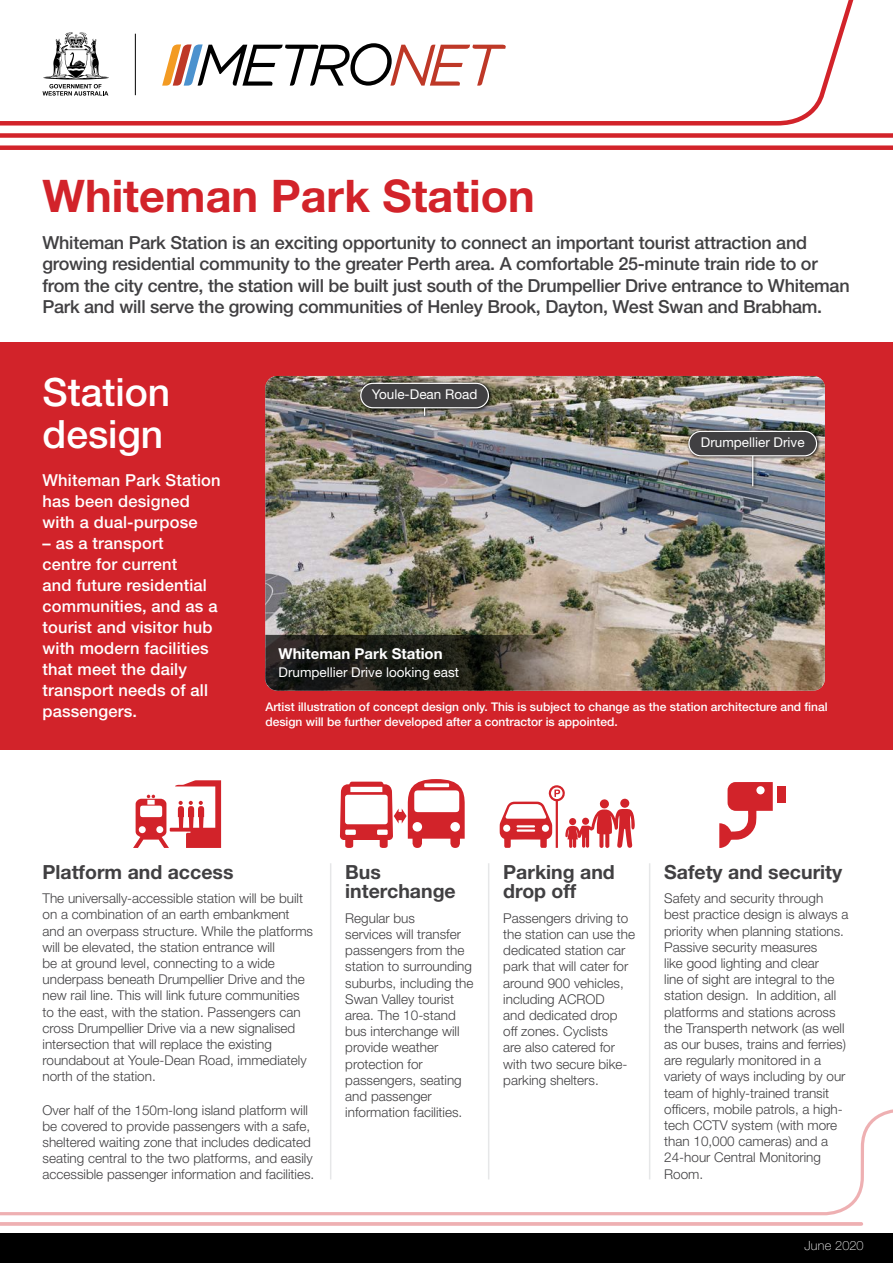
<style>
.page{position:relative;width:893px;height:1263px;background:#fff}
.page>*{position:absolute;margin:0;border:0;box-sizing:border-box;transform-origin:0 0}
.t1{font:700 45px "Helvetica Neue";color:#d2232a}
.t2{font:500 39px/42px "Helvetica Neue";color:#fff}
.t3{font:700 19.5px/19.5px "Helvetica Neue";color:#414042}
.t4{font:500 18px/21.6px "Helvetica Neue";letter-spacing:-.015em;color:#414042}
.t5{font:500 16.5px/21px "Helvetica Neue";letter-spacing:.01em;color:#fff}
.t6{font:700 15px "Helvetica Neue";color:#fff}
.t7{font:300 13.5px/16.2px "Helvetica Neue";color:#414042}
.t8{font:13.5px "Helvetica Neue";color:#fff}
.t9{font:100 12.75px "Helvetica Neue";letter-spacing:.015em;color:#fff}
.t10{font:500 12px/14.4px "Helvetica Neue";color:#fff}
</style>
<div class="page">
<div style="left:0;top:342px;width:893px;height:407px;background:#d2232a"></div>
<img style="left:265px;top:376px;width:560px;height:315px">
<svg style="left:265px;top:635px;width:310px;height:56px;background:#35322a"></svg>
<div style="left:0;top:145px;width:893px;height:5px;background:#d2232a"></div>
<div style="left:0;top:133px;width:893px;height:5px;background:#d2232a"></div>
<svg style="left:0;top:0;width:854px;height:126px"></svg>
<hr style="left:330px;top:863px;width:1px;height:316px;background:#e6e7e8">
<svg style="left:719px;top:782px;width:54px;height:66px"></svg>
<div style="left:777px;top:786px;width:8px;height:17px;background:#d2232a"></div>
<svg style="left:133px;top:780px;width:88px;height:68px"></svg>
<svg style="left:500px;top:785px;width:135px;height:63px"></svg>
<div style="left:0;top:1233px;width:893px;height:30px;background:#000"></div>
<svg style="left:0;top:1222px;width:861px;height:4px;background:#efb5b7"></svg>
<svg style="left:0;top:1107px;width:893px;height:109px"></svg>
<svg style="left:340px;top:779px;width:125px;height:69px"></svg>
<hr style="left:488px;top:863px;width:1px;height:316px;background:#e6e7e8">
<hr style="left:649px;top:863px;width:1px;height:316px;background:#e6e7e8">
<div style="left:686px;top:429px;width:135px;height:61px;background:#000;opacity:.9"></div>
<hr style="left:752px;top:452px;width:1px;height:34px;background:#fff">
<div style="left:689px;top:431px;width:127px;height:25px;background:#414042;border-radius:12px"></div>
<div style="left:688px;top:431px;width:129px;height:25px;border:1px solid #fff;border-radius:12px"></div>
<div style="left:358px;top:380px;width:135px;height:39px;background:#000;opacity:.9"></div>
<div style="left:361px;top:383px;width:127px;height:25px;background:#414042;border-radius:12px"></div>
<div style="left:360px;top:383px;width:129px;height:25px;border:1px solid #fff;border-radius:12px"></div>
<h1 class="t1" style="left:43px;top:168px;width:494px">Whiteman Park Station</h1>
<p class="t4" style="left:43px;top:231px;width:809px">Whiteman Park Station is an exciting opportunity to connect an important tourist attraction and growing residential community to the greater Perth area. A comfortable 25-minute train ride to or from the city centre, the station will be built just south of the Drumpellier Drive entrance to Whiteman Park and will serve the growing communities of Henley Brook, Dayton, West Swan and Brabham.</p>
<h2 class="t2" style="left:43px;top:371px;width:129px">Station design</h2>
<p class="t5" style="left:43px;top:470px;width:180px">Whiteman Park Station has been designed with a dual-purpose</p>
<p class="t5" style="left:43px;top:533px;width:177px">– as a transport<br>centre for current<br>and future residential communities, and as a tourist and visitor hub with modern facilities that meet the daily transport needs of all passengers.</p>
<p class="t8" style="left:372px;top:386px;width:107px">Youle-Dean Road</p>
<p class="t6" style="left:279px;top:645px;width:166px">Whiteman Park Station</p>
<p class="t8" style="left:279px;top:664px;width:182px">Drumpellier Drive looking east</p>
<p class="t8" style="left:701px;top:435px;width:105px">Drumpellier Drive</p>
<p class="t10" style="left:265px;top:700px;width:564px">Artist illustration of concept design only. This is subject to change as the station architecture and final design will be further developed after a contractor is appointed.</p>
<h3 class="t3" style="left:43px;top:861px;width:192px">Platform and access</h3>
<p class="t7" style="left:43px;top:890px;width:272px">The universally-accessible station will be built on a combination of an earth embankment and an overpass structure. While the platforms will be elevated, the station entrance will<br>be at ground level, connecting to a wide underpass beneath Drumpellier Drive and the new rail line. This will link future communities to the east, with the station. Passengers can cross Drumpellier Drive via a new signalised intersection that will replace the existing roundabout at Youle-Dean Road, immediately north of the station.</p>
<p class="t7" style="left:43px;top:1101px;width:273px">Over half of the 150m-long island platform will be covered to provide passengers with a safe, sheltered waiting zone that includes dedicated seating central to the two platforms, and easily accessible passenger information and facilities.</p>
<h3 class="t3" style="left:345px;top:861px;width:112px">Bus interchange</h3>
<p class="t7" style="left:345px;top:909px;width:130px">Regular bus<br>services will transfer passengers from the station to surrounding suburbs, including the<br>Swan Valley tourist area. The 10-stand bus interchange will provide weather protection for passengers, seating and passenger information facilities.</p>
<h3 class="t3" style="left:503px;top:861px;width:113px">Parking and drop off</h3>
<p class="t7" style="left:503px;top:909px;width:133px">Passengers driving to the station can use the dedicated station car park that will cater for around 900 vehicles, including ACROD<br>and dedicated drop off zones. Cyclists<br>are also catered for with two secure bike&shy;parking shelters.</p>
<h3 class="t3" style="left:664px;top:861px;width:180px">Safety and security</h3>
<p class="t7" style="left:664px;top:890px;width:186px">Safety and security through best practice design is always a priority when planning stations.<br>Passive security measures<br>like good lighting and clear<br>line of sight are integral to the station design. In addition, all platforms and stations across the Transperth network (as well as our buses, trains and ferries) are regularly monitored in a variety of ways including by our team of highly-trained transit officers, mobile patrols, a high&shy;tech CCTV system (with more than 10,000 cameras) and a<br>24-hour Central Monitoring<br>Room.</p>
<p class="t9" style="left:804px;top:1238px;width:61px">June 2020</p>
</div>
